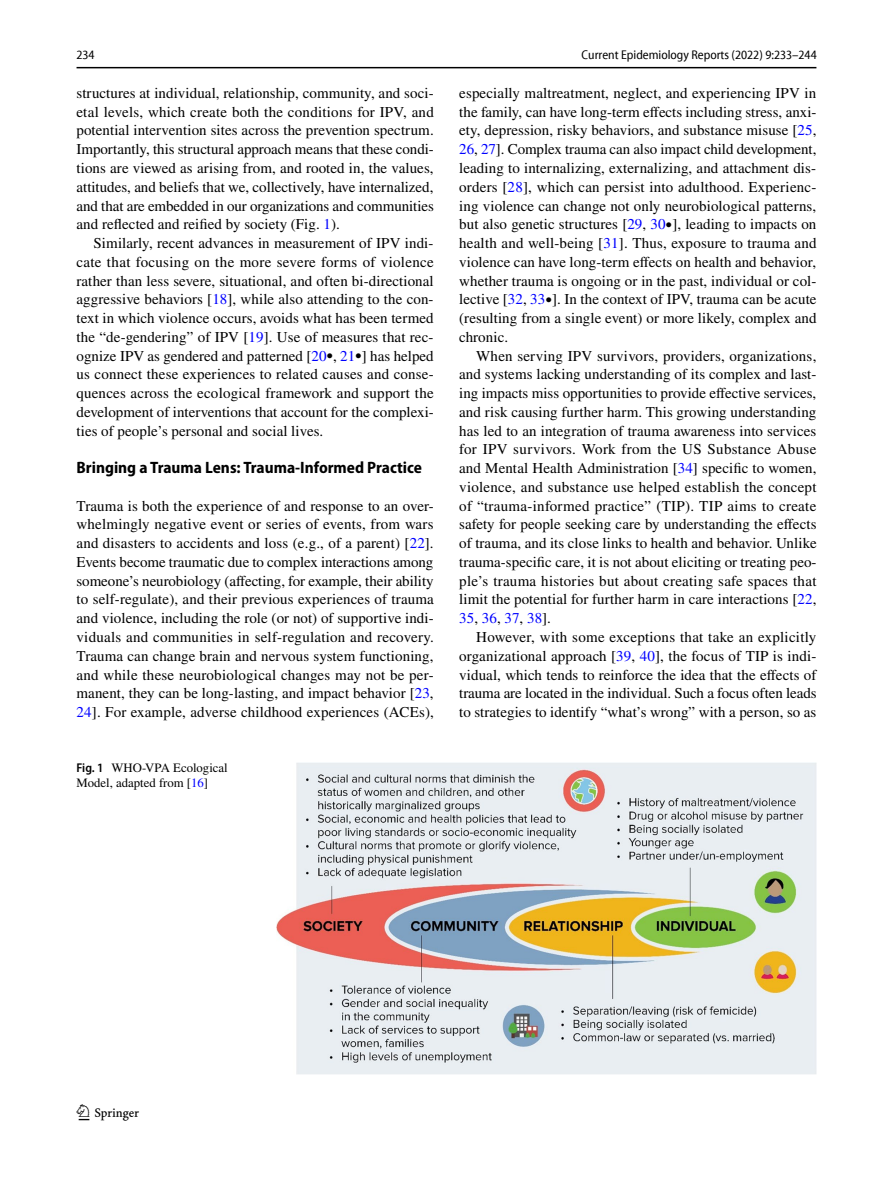
<style>
.page{position:relative;width:893px;height:1187px;background:#fff}
.page>*{position:absolute;margin:0;border:0;box-sizing:border-box;transform-origin:0 0}
.t1{font:22.5px "Springnew Regular 2";color:#000}
.t2{font:700 semi-condensed 16.5px "Myriad Pro";color:#000}
.t3{font:15px/18.8px "STIX";letter-spacing:.005em;color:#000;text-align:justify}
.t4{font:semi-condensed 12.75px "Myriad Pro Unic";color:#000}
.t5{font:12.75px/15px "STIX";color:#000}
.s1{color:#00f}
.s2{font-size:12.75px}
.s3{font-family:"Myriad Pro";font-weight:600;font-stretch:semi-condensed}
</style>
<div class="page">
<hr style="left:77px;top:67px;width:739px;height:1px;background:#000">
<img style="left:276px;top:762px;width:540px;height:311px">
<p class="t4" style="left:77px;top:50px;width:20px">234</p>
<p class="t4" style="left:582px;top:50px;width:237px">Current Epidemiology Reports (2022) 9:233–244</p>
<p class="t3" style="left:77px;top:84px;width:359px">structures at individual, relationship, community, and soci&shy;etal levels, which create both the conditions for IPV, and potential intervention sites across the prevention spectrum.<br>Importantly, this structural approach means that these condi&shy;tions are viewed as arising from, and rooted in, the values, attitudes, and beliefs that we, collectively, have internalized, and that are embedded in our organizations and communities and reflected and reified by society (Fig. <span class="s1">1</span>).</p>
<p class="t3" style="left:77px;top:234px;width:359px;text-indent:17px">Similarly, recent advances in measurement of IPV indi&shy;cate that focusing on the more severe forms of violence rather than less severe, situational, and often bi-directional aggressive behaviors [<span class="s1">18</span>], while also attending to the con&shy;text in which violence occurs, avoids what has been termed the “de-gendering” of IPV [<span class="s1">19</span>]. Use of measures that rec&shy;ognize IPV as gendered and patterned [<span class="s1">20</span><span class="s2">•</span>, <span class="s1">21</span><span class="s2">•</span>] has helped us connect these experiences to related causes and conse&shy;quences across the ecological framework and support the development of interventions that account for the complexi&shy;ties of people’s personal and social lives.</p>
<p class="t2" style="left:77px;top:458px;width:347px">Bringing a Trauma Lens: Trauma‑Informed Practice</p>
<p class="t3" style="left:77px;top:497px;width:359px">Trauma is both the experience of and response to an over&shy;whelmingly negative event or series of events, from wars and disasters to accidents and loss (e.g., of a parent) [<span class="s1">22</span>].<br>Events become traumatic due to complex interactions among someone’s neurobiology (affecting, for example, their ability to self-regulate), and their previous experiences of trauma and violence, including the role (or not) of supportive indi&shy;viduals and communities in self-regulation and recovery.<br>Trauma can change brain and nervous system functioning, and while these neurobiological changes may not be per&shy;manent, they can be long-lasting, and impact behavior [<span class="s1">23</span>, <span class="s1">24</span>]. For example, adverse childhood experiences (ACEs),</p>
<p class="t5" style="left:77px;top:760px;width:153px"><span class="s3">Fig. 1</span> WHO-VPA Ecological<br>Model, adapted from [<span class="s1">16</span>]</p>
<p class="t3" style="left:459px;top:84px;width:359px">especially maltreatment, neglect, and experiencing IPV in the family, can have long-term effects including stress, anxi&shy;ety, depression, risky behaviors, and substance misuse [<span class="s1">25</span>, <span class="s1">26</span>, <span class="s1">27</span>]. Complex trauma can also impact child development, leading to internalizing, externalizing, and attachment dis&shy;orders [<span class="s1">28</span>], which can persist into adulthood. Experienc&shy;ing violence can change not only neurobiological patterns, but also genetic structures [<span class="s1">29</span>, <span class="s1">30</span><span class="s2">•</span>], leading to impacts on health and well-being [<span class="s1">31</span>]. Thus, exposure to trauma and violence can have long-term effects on health and behavior, whether trauma is ongoing or in the past, individual or col&shy;lective [<span class="s1">32</span>, <span class="s1">33</span><span class="s2">•</span>]. In the context of IPV, trauma can be acute (resulting from a single event) or more likely, complex and chronic.</p>
<p class="t3" style="left:459px;top:347px;width:359px;text-indent:17px">When serving IPV survivors, providers, organizations, and systems lacking understanding of its complex and last&shy;ing impacts miss opportunities to provide effective services, and risk causing further harm. This growing understanding has led to an integration of trauma awareness into services for IPV survivors. Work from the US Substance Abuse and Mental Health Administration [<span class="s1">34</span>] specific to women, violence, and substance use helped establish the concept of “trauma-informed practice” (TIP). TIP aims to create safety for people seeking care by understanding the effects of trauma, and its close links to health and behavior. Unlike trauma-specific care, it is not about eliciting or treating peo&shy;ple’s trauma histories but about creating safe spaces that limit the potential for further harm in care interactions [<span class="s1">22</span>, <span class="s1">35</span>, <span class="s1">36</span>, <span class="s1">37</span>, <span class="s1">38</span>].</p>
<p class="t3" style="left:459px;top:628px;width:359px;text-indent:17px">However, with some exceptions that take an explicitly organizational approach [<span class="s1">39</span>, <span class="s1">40</span>], the focus of TIP is indi&shy;vidual, which tends to reinforce the idea that the effects of trauma are located in the individual. Such a focus often leads to strategies to identify “what’s wrong” with a person, so as</p>
<h1 class="t1" style="left:79px;top:1104px;width:62px">1 3</h1>
</div>
